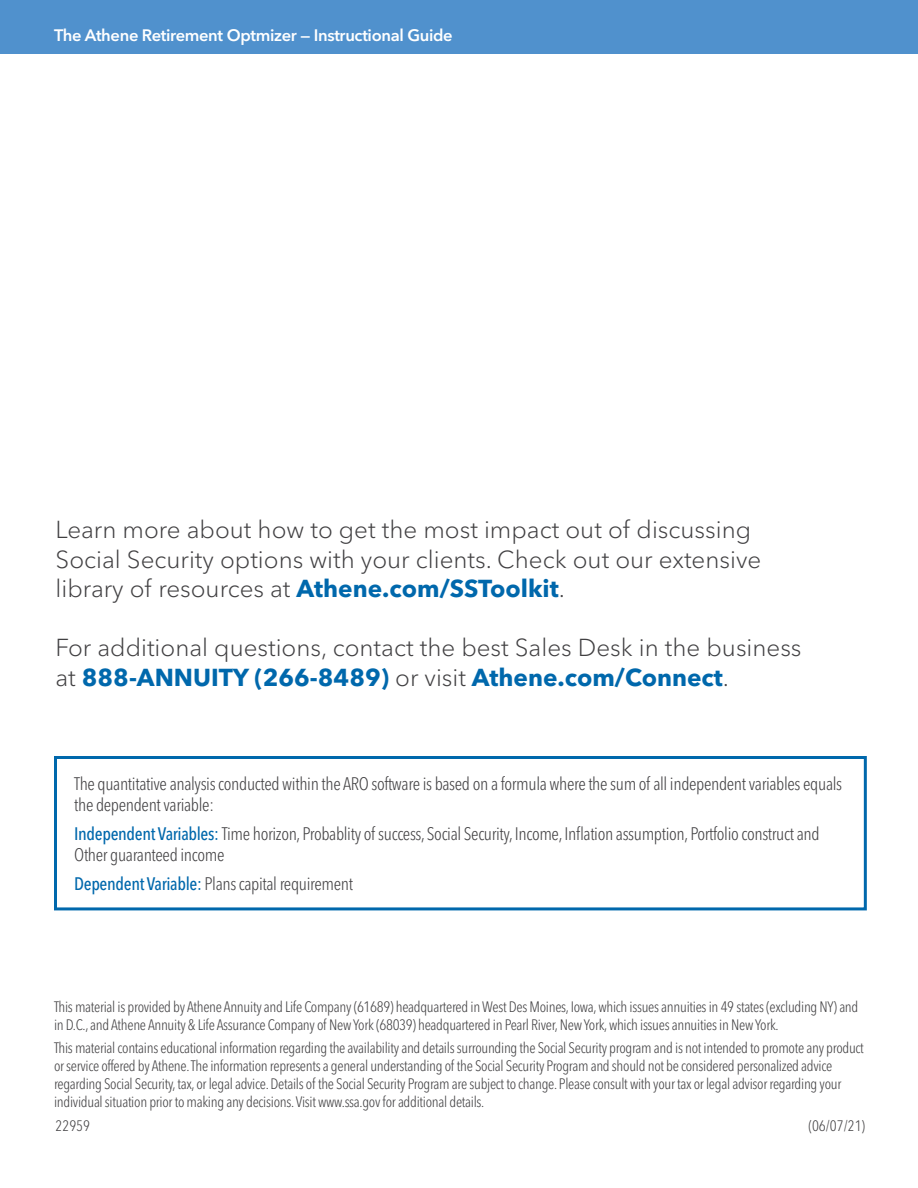
<style>
.page{position:relative;width:918px;height:1188px;background:#fff}
.page>*{position:absolute;margin:0;border:0;box-sizing:border-box;transform-origin:0 0}
.t1{font:300 24.3px/29.5px "Avenir Next LT Pro";color:#414042}
.t2{font:300 condensed 18px/21.6px "Avenir Next LT Pro";letter-spacing:-.02em;color:#414042}
.t3{font:600 16.5px "Avenir Next LT Pro";letter-spacing:-.02em;color:#fff}
.t4{font:300 condensed 15px/18px "Avenir Next LT Pro";letter-spacing:-.02em;color:#414042}
.s1{font-weight:700;color:#0068ac}
.s2{font-weight:500;color:#0068ac}
</style>
<div class="page">
<div style="left:54px;top:756px;width:813px;height:154px;background:#fff;border:3px solid #0068ac"></div>
<div style="left:0;top:0;width:918px;height:54px;background:#5091cd"></div>
<p class="t3" style="left:54px;top:25px;width:400px">The Athene Retirement Optmizer — Instructional Guide</p>
<h1 class="t1" style="left:56px;top:515px;width:707px">Learn more about how to get the most impact out of discussing<br>Social Security options with your clients. Check out our extensive library of resources at <span class="s1">Athene.com/SSToolkit</span>.</h1>
<h1 class="t1" style="left:56px;top:633px;width:747px">For additional questions, contact the best Sales Desk in the business at <span class="s1">888-ANNUITY (266-8489)</span> or visit <span class="s1">Athene.com/Connect</span>.</h1>
<p class="t2" style="left:74px;top:773px;width:769px">The quantitative analysis conducted within the ARO software is based on a formula where the sum of all independent variables equals the dependent variable:</p>
<p class="t2" style="left:74px;top:823px;width:747px"><span class="s2">Independent Variables:</span> Time horizon, Probablity of success, Social Security, Income, Inflation assumption, Portfolio construct and<br>Other guaranteed income</p>
<p class="t2" style="left:74px;top:873px;width:280px"><span class="s2">Dependent Variable:</span> Plans capital requirement</p>
<p class="t4" style="left:54px;top:998px;width:806px">This material is provided by Athene Annuity and Life Company (61689) headquartered in West Des Moines, Iowa, which issues annuities in 49 states (excluding NY) and in D.C., and Athene Annuity &amp; Life Assurance Company of New York (68039) headquartered in Pearl River, New York, which issues annuities in New York.</p>
<p class="t4" style="left:54px;top:1038px;width:811px">This material contains educational information regarding the availability and details surrounding the Social Security program and is not intended to promote any product or service offered by Athene. The information represents a general understanding of the Social Security Program and should not be considered personalized advice regarding Social Security, tax, or legal advice. Details of the Social Security Program are subject to change. Please consult with your tax or legal advisor regarding your individual situation prior to making any decisions. Visit www.ssa.gov for additional details.</p>
<p class="t4" style="left:56px;top:1117px;width:36px">22959</p>
<p class="t4" style="left:808px;top:1117px;width:58px">(06/07/21)</p>
</div>
